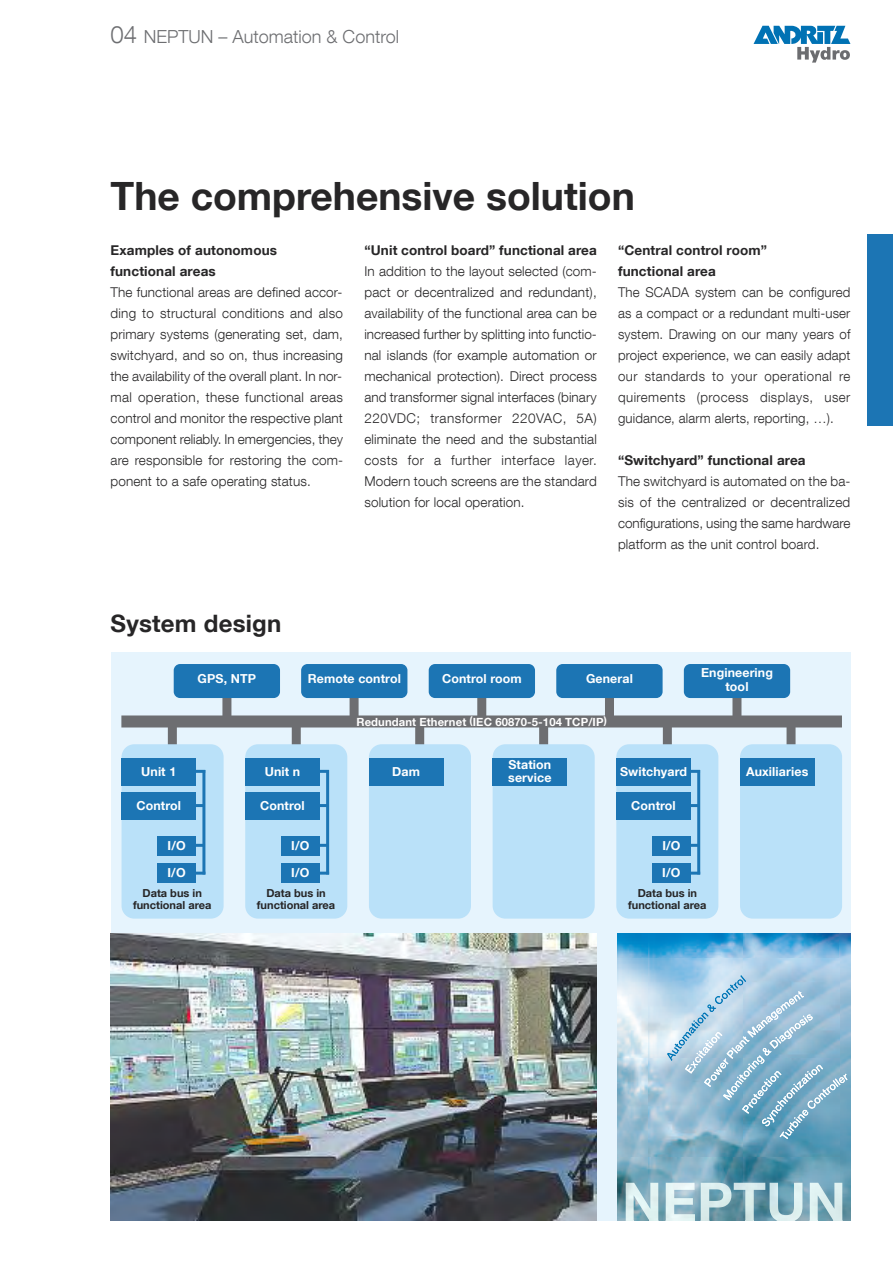
<style>
.page{position:relative;width:893px;height:1263px;background:#fff}
.page>*{position:absolute;margin:0;border:0;box-sizing:border-box;transform-origin:0 0}
.t1{font:700 39px "Helvetica Neue LT Com";color:#272627}
.t2{font:700 24px "Helvetica Neue LT Com";letter-spacing:.01em;color:#272627}
.t3{font:300 18px "Helvetica Neue LT Com";color:#6d6e71}
.t4{font:300 13.5px/21px "Helvetica Neue LT Com";letter-spacing:.01em;color:#272627;text-align:justify}
.t5{font:700 13.5px/21px "Helvetica Neue LT Com";letter-spacing:.01em;color:#272627}
.t6{font:700 12.45px/12.5px "Helvetica Neue LT Com";letter-spacing:.01em;color:#fff}
.t7{font:700 11.25px "Helvetica Neue LT Com";letter-spacing:.01em;color:#fff}
.t8{font:700 10.95px/12px "Helvetica Neue LT Com";color:#272627;text-align:center}
.s1{font-size:24px}
.s2{font-size:10.5px}
</style>
<div class="page">
<div style="left:867px;top:234px;width:26px;height:191px;background:#1c75b4"></div>
<svg style="left:753px;top:26px;width:97px;height:37px"></svg>
<div style="left:111px;top:652px;width:739px;height:568px;background:#e6f4fd"></div>
<div style="left:121px;top:715px;width:721px;height:12px;background:#6d6e71"></div>
<div style="left:222px;top:694px;width:9px;height:26px;background:#6d6e71"></div>
<div style="left:168px;top:723px;width:9px;height:25px;background:#6d6e71"></div>
<div style="left:350px;top:696px;width:9px;height:25px;background:#6d6e71"></div>
<div style="left:292px;top:723px;width:9px;height:25px;background:#6d6e71"></div>
<div style="left:477px;top:696px;width:9px;height:26px;background:#6d6e71"></div>
<div style="left:415px;top:724px;width:9px;height:25px;background:#6d6e71"></div>
<div style="left:605px;top:697px;width:9px;height:25px;background:#6d6e71"></div>
<div style="left:732px;top:696px;width:9px;height:25px;background:#6d6e71"></div>
<div style="left:786px;top:722px;width:9px;height:25px;background:#6d6e71"></div>
<div style="left:663px;top:722px;width:9px;height:25px;background:#6d6e71"></div>
<div style="left:539px;top:723px;width:9px;height:25px;background:#6d6e71"></div>
<div style="left:122px;top:744px;width:102px;height:175px;background:#bae1f9;border-radius:13px"></div>
<div style="left:245px;top:744px;width:102px;height:175px;background:#bae1f9;border-radius:13px"></div>
<div style="left:369px;top:744px;width:102px;height:175px;background:#bae1f9;border-radius:13px"></div>
<div style="left:493px;top:744px;width:102px;height:175px;background:#bae1f9;border-radius:13px"></div>
<div style="left:616px;top:744px;width:102px;height:175px;background:#bae1f9;border-radius:13px"></div>
<div style="left:740px;top:744px;width:102px;height:175px;background:#bae1f9;border-radius:13px"></div>
<div style="left:174px;top:664px;width:106px;height:34px;background:#1c75b4;border-radius:6px"></div>
<div style="left:369px;top:758px;width:74px;height:27px;background:#1c75b4"></div>
<div style="left:493px;top:758px;width:74px;height:27px;background:#1c75b4"></div>
<div style="left:740px;top:758px;width:74px;height:27px;background:#1c75b4"></div>
<div style="left:301px;top:664px;width:106px;height:34px;background:#1c75b4;border-radius:6px"></div>
<div style="left:429px;top:664px;width:106px;height:34px;background:#1c75b4;border-radius:6px"></div>
<div style="left:556px;top:664px;width:107px;height:34px;background:#1c75b4;border-radius:6px"></div>
<div style="left:684px;top:664px;width:106px;height:34px;background:#1c75b4;border-radius:6px"></div>
<img style="left:111px;top:933px;width:486px;height:287px">
<img style="left:618px;top:933px;width:232px;height:287px">
<svg style="left:667px;top:975px;width:180px;height:164px;background:#96bed5"></svg>
<img style="left:626px;top:1183px;width:216px;height:37px">
<svg style="left:196px;top:770px;width:6px;height:3px"></svg>
<hr style="left:202px;top:770px;width:3px;height:104px;background:#1c75b4">
<svg style="left:196px;top:804px;width:6px;height:3px"></svg>
<svg style="left:196px;top:844px;width:7px;height:3px"></svg>
<svg style="left:196px;top:872px;width:9px;height:3px"></svg>
<svg style="left:320px;top:770px;width:6px;height:3px"></svg>
<hr style="left:326px;top:770px;width:3px;height:104px;background:#1c75b4">
<svg style="left:320px;top:804px;width:6px;height:3px"></svg>
<svg style="left:319px;top:844px;width:7px;height:3px"></svg>
<svg style="left:319px;top:872px;width:10px;height:3px"></svg>
<svg style="left:691px;top:770px;width:6px;height:3px"></svg>
<hr style="left:697px;top:770px;width:3px;height:104px;background:#1c75b4">
<svg style="left:691px;top:804px;width:6px;height:3px"></svg>
<svg style="left:690px;top:844px;width:7px;height:3px"></svg>
<svg style="left:690px;top:872px;width:10px;height:3px"></svg>
<div style="left:122px;top:758px;width:74px;height:27px;background:#1c75b4"></div>
<div style="left:122px;top:792px;width:74px;height:27px;background:#1c75b4"></div>
<div style="left:157px;top:836px;width:39px;height:19px;background:#1c75b4"></div>
<div style="left:157px;top:864px;width:39px;height:19px;background:#1c75b4"></div>
<div style="left:245px;top:758px;width:75px;height:27px;background:#1c75b4"></div>
<div style="left:245px;top:792px;width:75px;height:27px;background:#1c75b4"></div>
<div style="left:281px;top:836px;width:38px;height:19px;background:#1c75b4"></div>
<div style="left:281px;top:864px;width:38px;height:19px;background:#1c75b4"></div>
<div style="left:616px;top:758px;width:75px;height:27px;background:#1c75b4"></div>
<div style="left:616px;top:792px;width:75px;height:27px;background:#1c75b4"></div>
<div style="left:652px;top:836px;width:38px;height:19px;background:#1c75b4"></div>
<div style="left:652px;top:864px;width:38px;height:19px;background:#1c75b4"></div>
<h3 class="t3" style="left:111px;top:30px;width:290px"><span class="s1">04</span> NEPTUN – Automation &amp; Control</h3>
<h1 class="t1" style="left:111px;top:183px;width:526px">The comprehensive solution</h1>
<p class="t5" style="left:111px;top:241px;width:168px">Examples of autonomous functional areas</p>
<p class="t4" style="left:111px;top:284px;width:234px">The functional areas are defined accor&shy;ding to structural conditions and also primary systems (generating set, dam, switchyard, and so on, thus increasing the availability of the overall plant. In nor&shy;mal operation, these functional areas control and monitor the respective plant component reliably. In emergencies, they are responsible for restoring the com&shy;ponent to a safe operating status.</p>
<p class="t5" style="left:364px;top:241px;width:234px">“Unit control board” functional area</p>
<p class="t4" style="left:364px;top:262px;width:234px">In addition to the layout selected (com&shy;pact or decentralized and redundant), availability of the functional area can be increased further by splitting into functio&shy;nal islands (for example automation or mechanical protection). Direct process and transformer signal interfaces (binary 220VDC; transformer 220VAC, 5A) eliminate the need and the substantial costs for a further interface layer.<br>Modern touch screens are the standard solution for local operation.</p>
<p class="t5" style="left:618px;top:242px;width:151px">“Central control room” functional area</p>
<p class="t4" style="left:618px;top:283px;width:234px">The SCADA system can be configured as a compact or a redundant multi-user system. Drawing on our many years of project experience, we can easily adapt our standards to your operational re quirements (process displays, user guidance, alarm alerts, reporting, …).</p>
<p class="t5" style="left:618px;top:451px;width:189px">“Switchyard” functional area</p>
<p class="t4" style="left:618px;top:472px;width:234px">The switchyard is automated on the ba&shy;sis of the centralized or decentralized configurations, using the same hardware platform as the unit control board.</p>
<h2 class="t2" style="left:111px;top:615px;width:172px">System design</h2>
<p class="t6" style="left:198px;top:674px;width:60px">GPS, NTP</p>
<p class="t6" style="left:308px;top:674px;width:95px">Remote control</p>
<p class="t6" style="left:442px;top:674px;width:81px">Control room</p>
<p class="t6" style="left:586px;top:674px;width:48px">General</p>
<p class="t6" style="left:701px;top:668px;width:73px;line-height:13.8px;text-align:center">Engineering tool</p>
<p class="t7" style="left:356px;top:717px;width:252px">Redundant Ethernet <span class="s2">(</span>IEC 60870-5-104 TCP/IP<span class="s2">)</span></p>
<p class="t6" style="left:141px;top:767px;width:37px">Unit 1</p>
<p class="t6" style="left:136px;top:801px;width:46px">Control</p>
<p class="t6" style="left:168px;top:841px;width:20px">I/O</p>
<p class="t6" style="left:168px;top:868px;width:20px">I/O</p>
<p class="t6" style="left:265px;top:767px;width:37px">Unit n</p>
<p class="t6" style="left:260px;top:801px;width:46px">Control</p>
<p class="t6" style="left:291px;top:841px;width:20px">I/O</p>
<p class="t6" style="left:291px;top:868px;width:20px">I/O</p>
<p class="t6" style="left:392px;top:767px;width:29px">Dam</p>
<p class="t6" style="left:508px;top:760px;width:45px">Station service</p>
<p class="t6" style="left:746px;top:767px;width:64px">Auxiliaries</p>
<p class="t6" style="left:620px;top:767px;width:69px">Switchyard</p>
<p class="t6" style="left:631px;top:801px;width:46px">Control</p>
<p class="t6" style="left:662px;top:841px;width:20px">I/O</p>
<p class="t6" style="left:662px;top:868px;width:20px">I/O</p>
<p class="t8" style="left:133px;top:888px;width:80px">Data bus in functional area</p>
<p class="t8" style="left:257px;top:889px;width:80px">Data bus in functional area</p>
<p class="t8" style="left:628px;top:889px;width:80px">Data bus in functional area</p>
</div>
